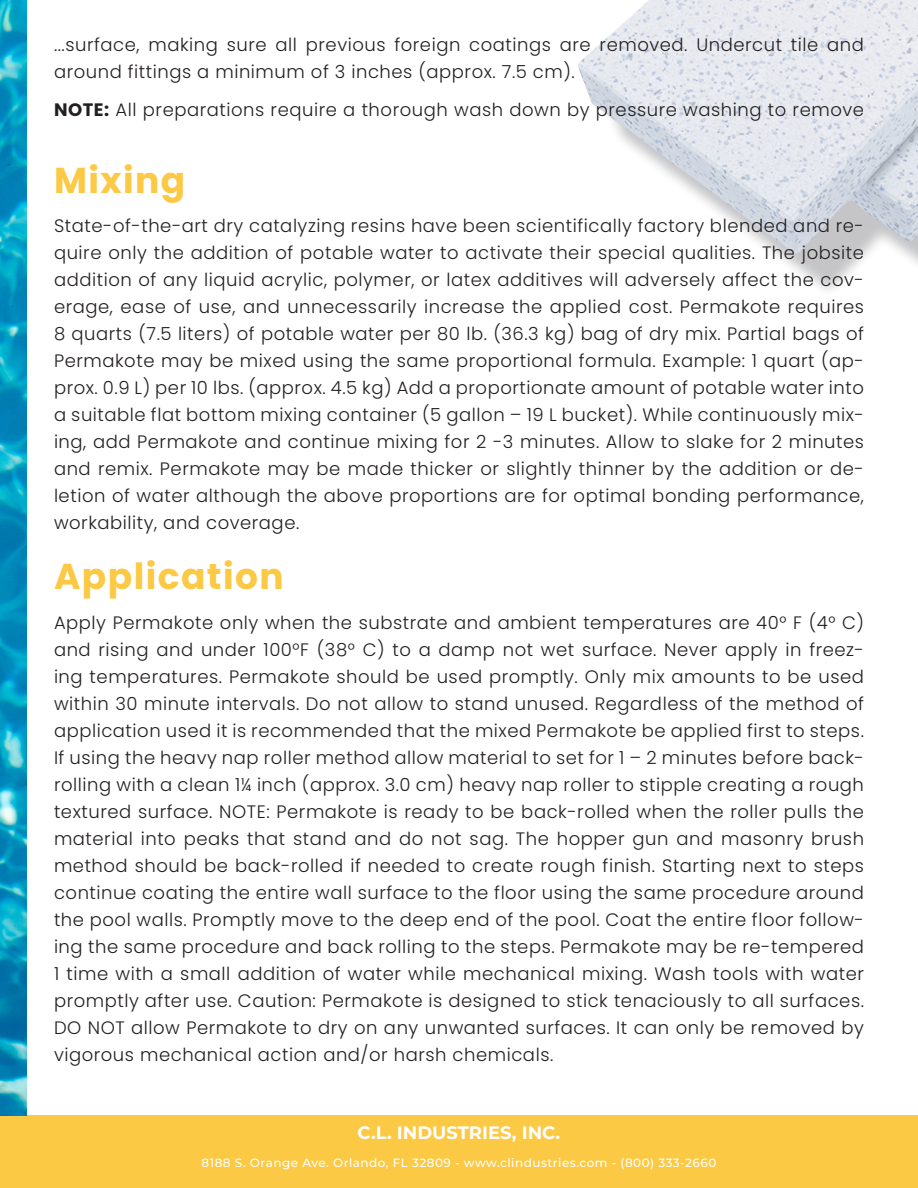
<style>
.page{position:relative;width:918px;height:1188px;background:#fff}
.page>*{position:absolute;margin:0;border:0;box-sizing:border-box;transform-origin:0 0}
.t1{font:700 36px "Poppins";letter-spacing:.04em;color:#fbc944}
.t2{font:300 18px/27px "Poppins";letter-spacing:.03em;color:#231f20;text-align:justify}
.t3{font:700 18px "Montserrat";color:#fff}
.t4{font:500 12px "Montserrat";letter-spacing:.04em;color:#fff}
.s1{font-weight:700}
</style>
<div class="page">
<img style="left:578px;top:0;width:340px;height:290px">
<div style="left:0;top:1115px;width:918px;height:73px;background:#fbc944"></div>
<img style="left:0;top:0;width:27px;height:1115px">
<p class="t2" style="left:54px;top:32px;width:812px">...surface, making sure all previous foreign coatings are removed. Undercut tile and around fittings a minimum of 3 inches (approx. 7.5 cm).</p>
<p class="t2" style="left:54px;top:97px;width:812px"><span class="s1">NOTE:</span> All preparations require a thorough wash down by pressure washing to remove</p>
<p class="t1" style="left:54px;top:159px;width:133px">Mixing</p>
<p class="t2" style="left:54px;top:213px;width:812px">State-of-the-art dry catalyzing resins have been scientifically factory blended and re&shy;quire only the addition of potable water to activate their special qualities. The jobsite addition of any liquid acrylic, polymer, or latex additives will adversely affect the cov&shy;erage, ease of use, and unnecessarily increase the applied cost. Permakote requires 8 quarts (7.5 liters) of potable water per 80 lb. (36.3 kg) bag of dry mix. Partial bags of Permakote may be mixed using the same proportional formula. Example: 1 quart (ap&shy;prox. 0.9 L) per 10 lbs. (approx. 4.5 kg) Add a proportionate amount of potable water into a suitable flat bottom mixing container (5 gallon – 19 L bucket). While continuously mix&shy;ing, add Permakote and continue mixing for 2 -3 minutes. Allow to slake for 2 minutes and remix. Permakote may be made thicker or slightly thinner by the addition or de&shy;letion of water although the above proportions are for optimal bonding performance, workability, and coverage.</p>
<p class="t1" style="left:54px;top:556px;width:231px">Application</p>
<p class="t2" style="left:54px;top:609px;width:812px">Apply Permakote only when the substrate and ambient temperatures are 40° F (4° C) and rising and under 100°F (38° C) to a damp not wet surface. Never apply in freez&shy;ing temperatures. Permakote should be used promptly. Only mix amounts to be used within 30 minute intervals. Do not allow to stand unused. Regardless of the method of application used it is recommended that the mixed Permakote be applied first to steps.<br>If using the heavy nap roller method allow material to set for 1 – 2 minutes before back&shy;rolling with a clean 1¼ inch (approx. 3.0 cm) heavy nap roller to stipple creating a rough textured surface. NOTE: Permakote is ready to be back-rolled when the roller pulls the material into peaks that stand and do not sag. The hopper gun and masonry brush method should be back-rolled if needed to create rough finish. Starting next to steps continue coating the entire wall surface to the floor using the same procedure around the pool walls. Promptly move to the deep end of the pool. Coat the entire floor follow&shy;ing the same procedure and back rolling to the steps. Permakote may be re-tempered 1 time with a small addition of water while mechanical mixing. Wash tools with water promptly after use. Caution: Permakote is designed to stick tenaciously to all surfaces.<br>DO NOT allow Permakote to dry on any unwanted surfaces. It can only be removed by vigorous mechanical action and/or harsh chemicals.</p>
<p class="t3" style="left:358px;top:1120px;width:204px">C.L. INDUSTRIES, INC.</p>
<p class="t4" style="left:202px;top:1155px;width:516px">8188 S. Orange Ave. Orlando, FL 32809 - www.clindustries.com - (800) 333-2660</p>
</div>
